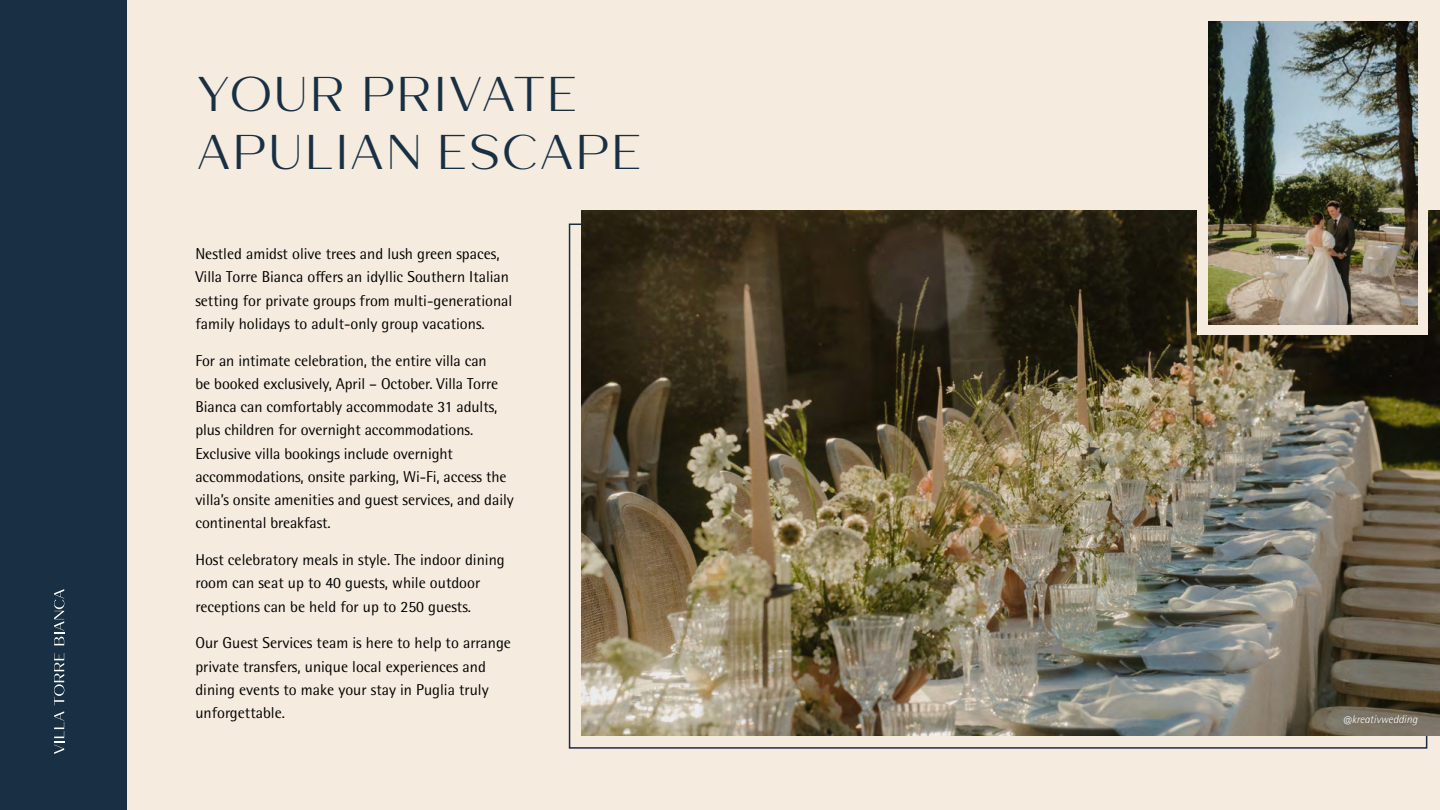
<style>
.page{position:relative;width:1440px;height:810px;background:#f5ebde}
.page>*{position:absolute;margin:0;border:0;box-sizing:border-box;transform-origin:0 0}
.t1{font:48.75px/58.5px "Mansory";color:#182f44}
.t2{font:15.75px/23.2px "Rotis Semi Sans Pro";color:#000}
.t3{font:italic 300 11.25px "Rotis Semi Sans Pro";color:#fff}
</style>
<div class="page">
<div style="left:0;top:0;width:127px;height:810px;background:#182f44"></div>
<svg style="left:54px;top:711px;width:10px;height:43px"></svg>
<svg style="left:54px;top:653px;width:10px;height:52px"></svg>
<svg style="left:54px;top:589px;width:10px;height:56px"></svg>
<img style="left:581px;top:211px;width:859px;height:525px">
<div style="left:1197px;top:34px;width:230px;height:301px;background:#f5ebde"></div>
<img style="left:1209px;top:22px;width:209px;height:302px">
<h1 class="t1" style="left:195px;top:65px;width:450px">YOUR PRIVATE<br>APULIAN ESCAPE</h1>
<p class="t2" style="left:195px;top:242px;width:318px">Nestled amidst olive trees and lush green spaces, Villa Torre Bianca offers an idyllic Southern Italian setting for private groups from multi-generational family holidays to adult-only group vacations.</p>
<p class="t2" style="left:195px;top:349px;width:320px">For an intimate celebration, the entire villa can<br>be booked exclusively, April – October. Villa Torre Bianca can comfortably accommodate 31 adults, plus children for overnight accommodations.<br>Exclusive villa bookings include overnight accommodations, onsite parking, Wi-Fi, access the villa’s onsite amenities and guest services, and daily continental breakfast.</p>
<p class="t2" style="left:195px;top:548px;width:311px">Host celebratory meals in style. The indoor dining room can seat up to 40 guests, while outdoor receptions can be held for up to 250 guests.</p>
<p class="t2" style="left:195px;top:631px;width:317px">Our Guest Services team is here to help to arrange private transfers, unique local experiences and dining events to make your stay in Puglia truly unforgettable.</p>
<p class="t3" style="left:1343px;top:713px;width:76px">@kreativwedding</p>
</div>
